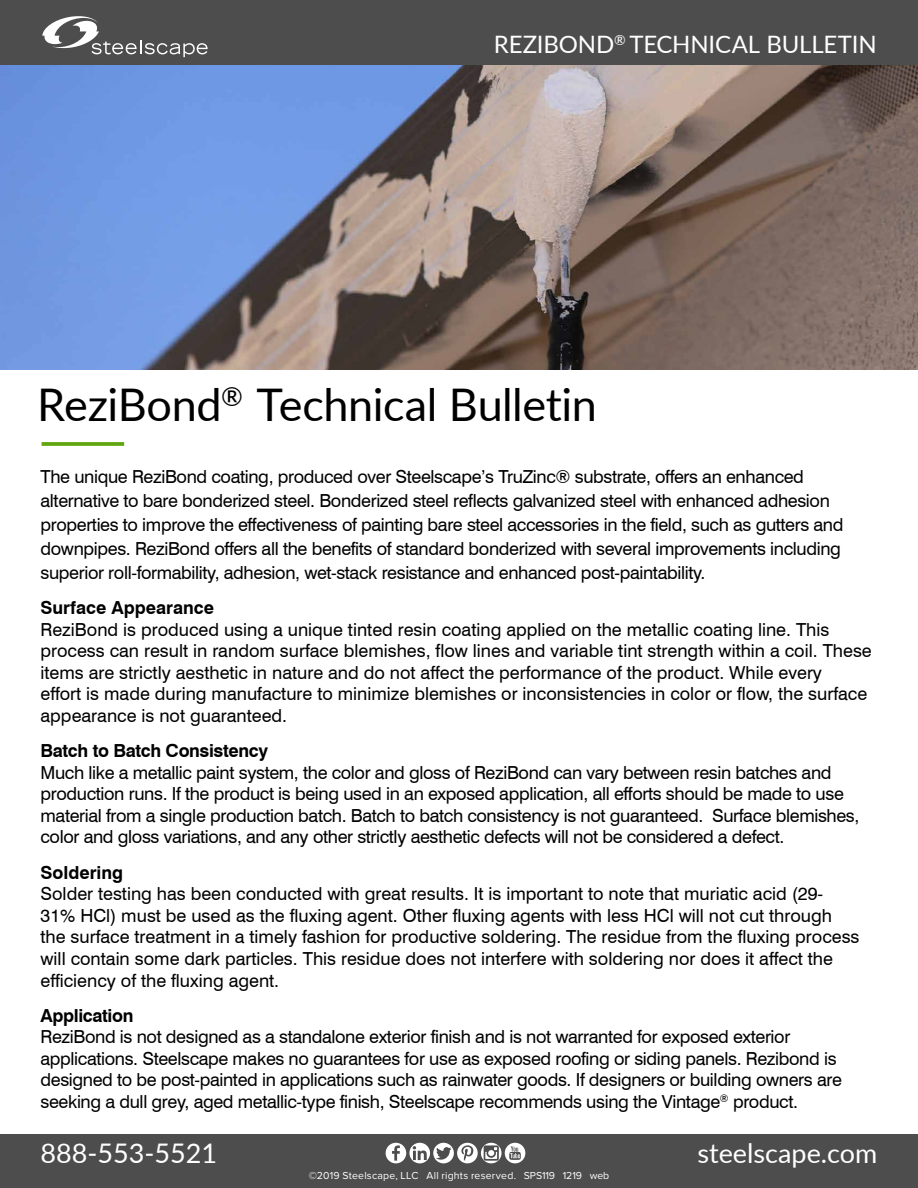
<style>
.page{position:relative;width:918px;height:1188px;background:#fff}
.page>*{position:absolute;margin:0;border:0;box-sizing:border-box;transform-origin:0 0}
.t1{font:45px "Lato";letter-spacing:-.01em;color:#000}
.t2{font:27px "Lato";color:#fff}
.t3{font:24px "Lato";letter-spacing:-.005em;color:#fff}
.t4{font:18px/21.6px "Swiss 721 BT";letter-spacing:-.02em;color:#000}
.t5{font:18px/21.6px "Swiss 721 BT";color:#000}
.t6{font:700 18px "Swiss 721 BT";letter-spacing:-.02em;color:#000}
.t7{font:700 18px "Swiss 721 BT";color:#000}
.t8{font:10.5px "Proxima Nova";letter-spacing:.02em;color:#fff}
</style>
<div class="page">
<div style="left:0;top:0;width:918px;height:68px;background:#4d4d4d"></div>
<svg style="left:42px;top:16px;width:166px;height:41px"></svg>
<img style="left:0;top:66px;width:918px;height:303px">
<svg style="left:42px;top:442px;width:82px;height:4px"></svg>
<div style="left:0;top:1134px;width:918px;height:54px;background:#4d4d4d"></div>
<svg style="left:386px;top:1143px;width:139px;height:20px"></svg>
<h3 class="t3" style="left:494px;top:28px;width:385px">REZIBOND<sup>®</sup> TECHNICAL BULLETIN</h3>
<h1 class="t1" style="left:37px;top:373px;width:561px">ReziBond<sup>®</sup> Technical Bulletin</h1>
<p class="t4" style="left:41px;top:464px;width:805px;line-height:24px">The unique ReziBond coating, produced over Steelscape’s TruZinc® substrate, offers an enhanced alternative to bare bonderized steel. Bonderized steel reflects galvanized steel with enhanced adhesion properties to improve the effectiveness of painting bare steel accessories in the field, such as gutters and downpipes. ReziBond offers all the benefits of standard bonderized with several improvements including superior roll-formability, adhesion, wet-stack resistance and enhanced post-paintability.</p>
<p class="t7" style="left:41px;top:597px;width:175px">Surface Appearance</p>
<p class="t5" style="left:41px;top:618px;width:833px">ReziBond is produced using a unique tinted resin coating applied on the metallic coating line. This process can result in random surface blemishes, flow lines and variable tint strength within a coil. These items are strictly aesthetic in nature and do not affect the performance of the product. While every<br>effort is made during manufacture to minimize blemishes or inconsistencies in color or flow, the surface appearance is not guaranteed.</p>
<p class="t6" style="left:41px;top:740px;width:229px">Batch to Batch Consistency</p>
<p class="t4" style="left:41px;top:761px;width:820px">Much like a metallic paint system, the color and gloss of ReziBond can vary between resin batches and production runs. If the product is being used in an exposed application, all efforts should be made to use material from a single production batch. Batch to batch consistency is not guaranteed. Surface blemishes, color and gloss variations, and any other strictly aesthetic defects will not be considered a defect.</p>
<p class="t7" style="left:41px;top:861px;width:84px">Soldering</p>
<p class="t5" style="left:41px;top:883px;width:821px">Solder testing has been conducted with great results. It is important to note that muriatic acid (29- 31% HCl) must be used as the fluxing agent. Other fluxing agents with less HCl will not cut through the surface treatment in a timely fashion for productive soldering. The residue from the fluxing process will contain some dark particles. This residue does not interfere with soldering nor does it affect the efficiency of the fluxing agent.</p>
<p class="t6" style="left:41px;top:1004px;width:95px">Application</p>
<p class="t4" style="left:41px;top:1026px;width:803px">ReziBond is not designed as a standalone exterior finish and is not warranted for exposed exterior applications. Steelscape makes no guarantees for use as exposed roofing or siding panels. Rezibond is designed to be post-painted in applications such as rainwater goods. If designers or building owners are seeking a dull grey, aged metallic-type finish, Steelscape recommends using the Vintage<sup>®</sup> product.</p>
<h2 class="t2" style="left:697px;top:1134px;width:182px">steelscape.com</h2>
<p class="t8" style="left:309px;top:1170px;width:302px">©2019 Steelscape, LLC All rights reserved. SPS119 1219 web</p>
<h2 class="t2" style="left:40px;top:1134px;width:178px">888-553-5521</h2>
</div>
